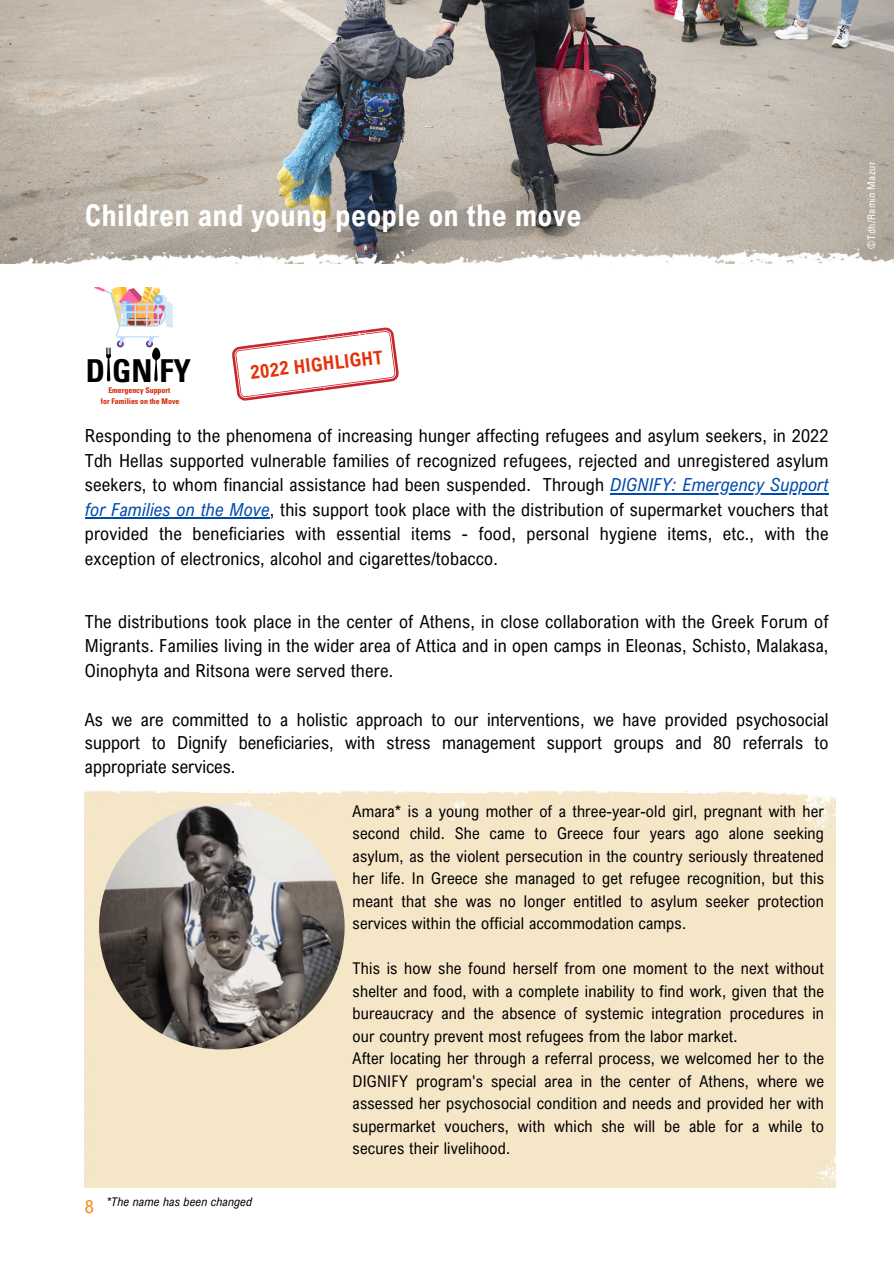
<style>
.page{position:relative;width:894px;height:1264px;background:#fff}
.page>*{position:absolute;margin:0;border:0;box-sizing:border-box;transform-origin:0 0}
.t1{font:700 condensed 31.5px "Univers LT Std";color:#000}
.t2{font:700 30px "Arial Nova Cond";letter-spacing:.01em;color:#fff}
.t3{font:700 18.9px "Arial Nova Cond";color:#e53009}
.t4{font:18px/24.5px "Arial Nova Cond";letter-spacing:.005em;color:#000;text-align:justify}
.t5{font:18px "Arial Nova Cond";color:#f38500}
.t6{font:16.2px/22.5px "Arial Nova Cond";letter-spacing:.01em;color:#000;text-align:justify}
.t7{font:italic 12px "Arial Nova Cond";letter-spacing:.01em;color:#000}
.t8{font:condensed 10.5px "Univers LT Std";letter-spacing:.025em;color:#fff}
.t9{font:700 condensed 7.8px "Univers LT Std";color:#d42404}
.s1{font-style:italic;color:#004aad}
</style>
<div class="page">
<hr style="left:610px;top:493px;width:218px;height:1px;background:#004aad">
<hr style="left:85px;top:517px;width:185px;height:2px;background:#004aad">
<div style="left:85px;top:790px;width:750px;height:171px;background:#f5e6c8"></div>
<div style="left:85px;top:961px;width:750px;height:226px;background:#f5e6c8"></div>
<img style="left:99px;top:804px;width:245px;height:245px;border-radius:50%">
<svg style="left:94px;top:287px;width:80px;height:94px"></svg>
<hr style="left:157px;top:304px;width:2px;height:21px;background:#c5defb">
<svg style="left:232px;top:327px;width:166px;height:73px"></svg>
<img style="left:0;top:0;width:893px;height:248px">
<img style="left:0;top:248px;width:893px;height:16px">
<h4 class="t2" style="left:85px;top:196px;width:498px">Children and young people on the move</h4>
<p class="t8" style="left:867px;top:249px;width:88px;rotate:-90deg">©Tdh/Ramin Mazur</p>
<p class="t1" style="left:86px;top:359px;width:107px">D GN FY</p>
<h1 class="t9" style="left:108px;top:387px;width:63px">Emergency Support</h1>
<p class="t9" style="left:101px;top:398px;width:80px">for Families on the Move</p>
<p class="t3" style="left:249px;top:361px;width:134px;rotate:-7deg">2022 HIGHLIGHT</p>
<p class="t4" style="left:85px;top:423px;width:744px">Responding to the phenomena of increasing hunger affecting refugees and asylum seekers, in 2022<br>Tdh Hellas supported vulnerable families of recognized refugees, rejected and unregistered asylum seekers, to whom financial assistance had been suspended. Through <span class="s1">DIGNIFY: Emergency Support</span></p>
<p class="t4" style="left:85px;top:496px;width:744px"><span class="s1">for Families on the Move</span>, this support took place with the distribution of supermarket vouchers that provided the beneficiaries with essential items - food, personal hygiene items, etc., with the exception of electronics, alcohol and cigarettes/tobacco.</p>
<p class="t4" style="left:85px;top:608px;width:744px">The distributions took place in the center of Athens, in close collaboration with the Greek Forum of Migrants. Families living in the wider area of Attica and in open camps in Eleonas, Schisto, Malakasa, Oinophyta and Ritsona were served there.</p>
<p class="t4" style="left:85px;top:707px;width:745px;line-height:23.7px">As we are committed to a holistic approach to our interventions, we have provided psychosocial support to Dignify beneficiaries, with stress management support groups and 80 referrals to</p>
<h2 class="t4" style="left:85px;top:754px;width:152px">appropriate services.</h2>
<p class="t5" style="left:85px;top:1195px;width:10px">8</p>
<h5 class="t7" style="left:106px;top:1194px;width:147px">*The name has been changed</h5>
<h4 class="t6" style="left:352px;top:799px;width:473px">Amara* is a young mother of a three-year-old girl, pregnant with her second child. She came to Greece four years ago alone seeking asylum, as the violent persecution in the country seriously threatened her life. In Greece she managed to get refugee recognition, but this meant that she was no longer entitled to asylum seeker protection services within the official accommodation camps.</h4>
<h4 class="t6" style="left:352px;top:956px;width:473px;text-align:left">This is how she found herself from one moment to the next without shelter and food, with a complete inability to find work, given that the bureaucracy and the absence of systemic integration procedures in our country prevent most refugees from the labor market.<br>After locating her through a referral process, we welcomed her to the DIGNIFY program's special area in the center of Athens, where we assessed her psychosocial condition and needs and provided her with supermarket vouchers, with which she will be able for a while to secures their livelihood.</h4>
</div>
